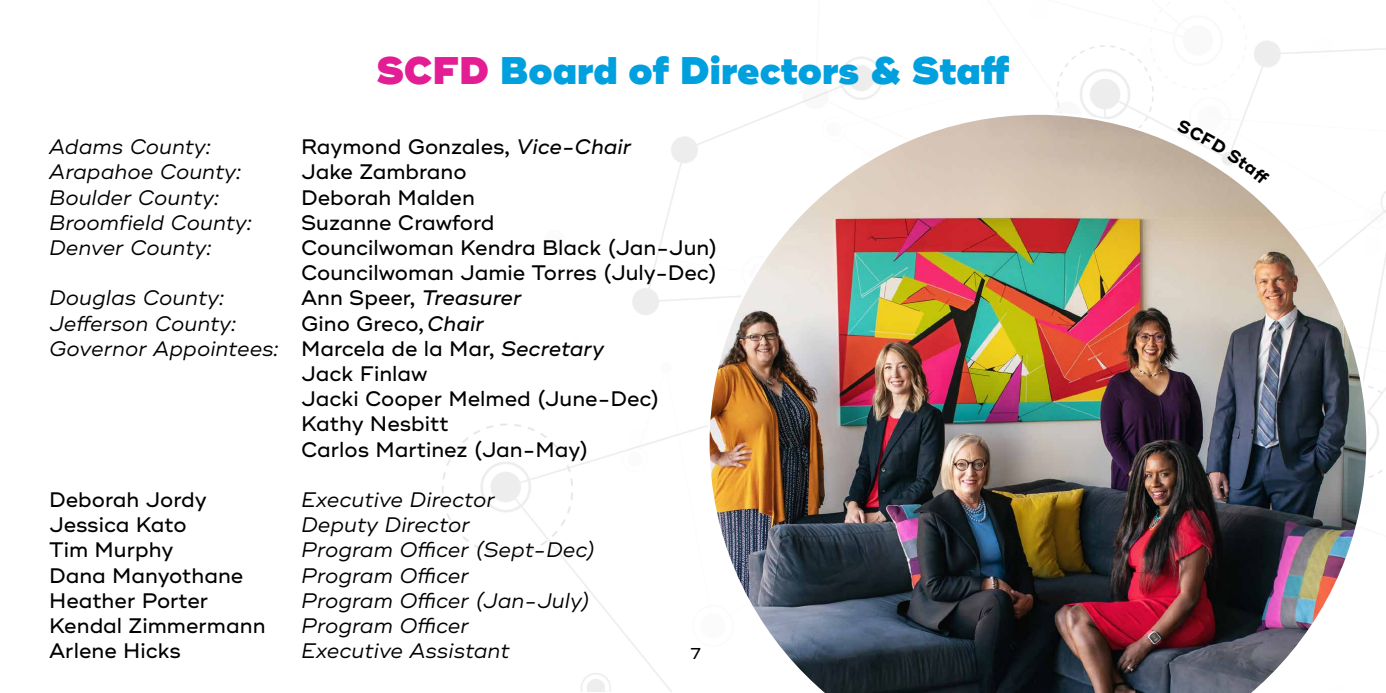
<style>
.page{position:relative;width:1386px;height:693px;background:#fff}
.page>*{position:absolute;margin:0;border:0;box-sizing:border-box;transform-origin:0 0}
.t1{font:900 38.5px "Ridley Grotesk";color:#00a0df}
.t2{font:500 21px/25.2px "Ridley Grotesk";color:#000}
.t3{font:italic 21px "Ridley Grotesk";color:#000}
.t4{font:500 15.75px "Ridley Grotesk";color:#000}
.s1{color:#e31d93}
.s2{font-style:italic}
.s3{font-weight:500;font-style:normal}
.s4{font-weight:500}
</style>
<div class="page">
<img style="left:442px;top:41px;width:944px;height:650px">
<img style="left:707px;top:112px;width:662px;height:581px">
<svg style="left:1177px;top:119px;width:93px;height:65px"></svg>
<h1 class="t1" style="left:376px;top:46px;width:635px"><span class="s1">SCFD</span> Board of Directors &amp; Staff</h1>
<p class="t3" style="left:49px;top:134px;width:163px">Adams County:</p>
<p class="t2" style="left:301px;top:135px;width:332px">Raymond Gonzales, <span class="s2">Vice-Chair</span></p>
<p class="t3" style="left:49px;top:159px;width:193px">Arapahoe County:</p>
<p class="t2" style="left:301px;top:160px;width:167px">Jake Zambrano</p>
<p class="t3" style="left:49px;top:185px;width:172px">Boulder County:</p>
<p class="t2" style="left:301px;top:185px;width:175px">Deborah Malden</p>
<p class="t3" style="left:49px;top:210px;width:204px">Broomfield County:</p>
<p class="t2" style="left:301px;top:210px;width:195px">Suzanne Crawford</p>
<p class="t3" style="left:49px;top:235px;width:164px">Denver County:</p>
<p class="t2" style="left:301px;top:236px;width:418px">Councilwoman Kendra Black (Jan-Jun)<br>Councilwoman Jamie Torres (July-Dec)</p>
<p class="t3" style="left:49px;top:285px;width:176px">Douglas County:</p>
<p class="t2" style="left:301px;top:286px;width:222px">Ann Speer, <span class="s2">Treasurer</span></p>
<p class="t3" style="left:49px;top:311px;width:189px">Jefferson County:</p>
<p class="t2" style="left:301px;top:311px;width:184px">Gino Greco,<span class="s2">Chair</span></p>
<p class="t3" style="left:49px;top:336px;width:556px">Governor Appointees: <span class="s3">Marcela de la Mar,</span> <span class="s4">Secretary</span></p>
<p class="t2" style="left:301px;top:362px;width:128px">Jack Finlaw</p>
<p class="t2" style="left:301px;top:387px;width:360px">Jacki Cooper Melmed (June-Dec)</p>
<p class="t2" style="left:301px;top:412px;width:149px">Kathy Nesbitt</p>
<p class="t2" style="left:301px;top:437px;width:289px">Carlos Martinez (Jan-May)</p>
<p class="t2" style="left:49px;top:488px;width:159px">Deborah Jordy</p>
<p class="t3" style="left:301px;top:487px;width:195px">Executive Director</p>
<p class="t2" style="left:49px;top:513px;width:139px">Jessica Kato</p>
<p class="t3" style="left:301px;top:512px;width:170px">Deputy Director</p>
<p class="t2" style="left:49px;top:538px;width:126px">Tim Murphy</p>
<p class="t3" style="left:301px;top:537px;width:296px">Program Officer (Sept-Dec)</p>
<p class="t2" style="left:49px;top:563px;width:196px">Dana Manyothane</p>
<p class="t3" style="left:301px;top:563px;width:169px">Program Officer</p>
<p class="t2" style="left:49px;top:588px;width:161px">Heather Porter</p>
<p class="t3" style="left:301px;top:588px;width:290px">Program Officer (Jan-July)</p>
<p class="t2" style="left:49px;top:614px;width:218px">Kendal Zimmermann</p>
<p class="t3" style="left:301px;top:613px;width:169px">Program Officer</p>
<p class="t2" style="left:49px;top:639px;width:133px">Arlene Hicks</p>
<p class="t3" style="left:301px;top:638px;width:210px">Executive Assistant</p>
<p class="t4" style="left:691px;top:644px;width:12px">7</p>
</div>
